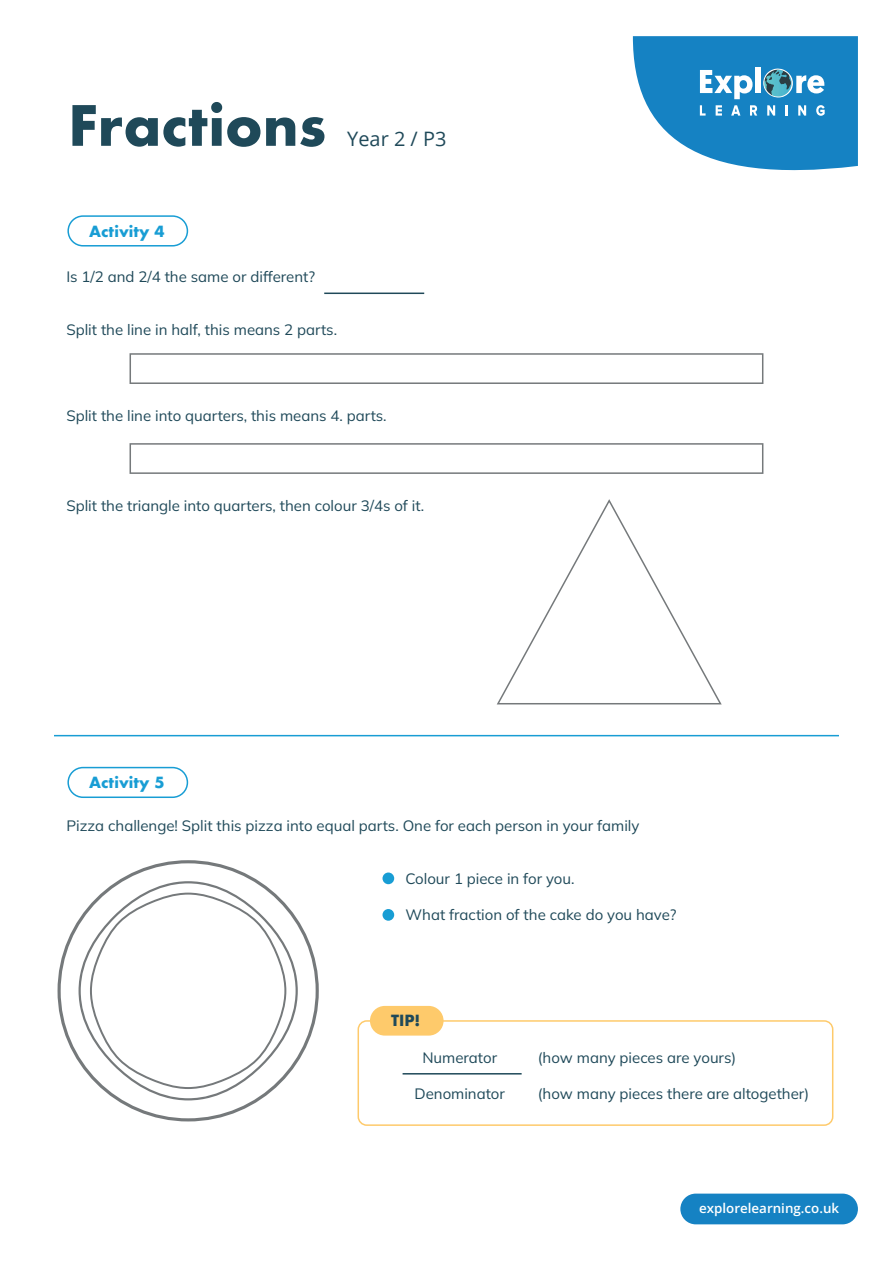
<style>
.page{position:relative;width:893px;height:1263px;background:#fff}
.page>*{position:absolute;margin:0;border:0;box-sizing:border-box;transform-origin:0 0}
.t1{font:700 54px "Futura";color:#1f4959}
.t2{font:19.95px "Open Sans";color:#1f4959}
.t3{font:200 15px "Mulish";color:#1f4959}
.t4{font:700 15px "Futura";color:#189dd4}
.t5{font:700 15px "Futura";color:#1f4959}
.t6{font:13.35px "Open Sans";color:#fff}
</style>
<div class="page">
<div style="left:680px;top:1193px;width:178px;height:31px;background:#1582c3;border-radius:15px"></div>
<svg style="left:633px;top:36px;width:225px;height:134px"></svg>
<div style="left:370px;top:1006px;width:74px;height:29px;background:#feca6b;border-radius:15px"></div>
<div style="left:67px;top:215px;width:121px;height:31px;border:2px solid #189dd4;border-radius:15px"></div>
<div style="left:67px;top:767px;width:121px;height:31px;border:2px solid #189dd4;border-radius:15px"></div>
<hr style="left:324px;top:293px;width:100px;height:1px;background:#1f4959">
<div style="left:130px;top:353px;width:633px;height:31px;border:2px solid #75797b"></div>
<div style="left:130px;top:443px;width:633px;height:31px;border:2px solid #75797b"></div>
<svg style="left:496px;top:499px;width:226px;height:206px"></svg>
<svg style="left:58px;top:860px;width:261px;height:261px"></svg>
<svg style="left:79px;top:881px;width:219px;height:219px"></svg>
<svg style="left:90px;top:893px;width:196px;height:196px"></svg>
<hr style="left:403px;top:1073px;width:119px;height:1px;background:#1f4959">
<hr style="left:54px;top:735px;width:785px;height:1px;background:#189dd4">
<div style="left:382px;top:872px;width:12px;height:12px;background:#189dd4;border-radius:50%"></div>
<div style="left:382px;top:909px;width:12px;height:12px;background:#189dd4;border-radius:50%"></div>
<div style="left:358px;top:1020px;width:475px;height:106px;border:2px solid #feca6b;border-radius:9px"></div>
<p class="t1" style="left:68px;top:86px;width:259px">Fractions</p>
<p class="t2" style="left:347px;top:125px;width:101px">Year 2 / P3</p>
<p class="t4" style="left:89px;top:220px;width:77px">Activity 4</p>
<p class="t3" style="left:66px;top:266px;width:250px">Is 1/2 and 2/4 the same or different?</p>
<p class="t3" style="left:66px;top:320px;width:272px">Split the line in half, this means 2 parts.</p>
<p class="t3" style="left:66px;top:406px;width:322px">Split the line into quarters, this means 4. parts.</p>
<p class="t3" style="left:66px;top:495px;width:359px">Split the triangle into quarters, then colour 3/4s of it.</p>
<p class="t4" style="left:89px;top:771px;width:77px">Activity 5</p>
<p class="t3" style="left:66px;top:815px;width:575px">Pizza challenge! Split this pizza into equal parts. One for each person in your family</p>
<p class="t3" style="left:406px;top:868px;width:171px">Colour 1 piece in for you.</p>
<p class="t3" style="left:406px;top:904px;width:272px">What fraction of the cake do you have?</p>
<p class="t5" style="left:391px;top:1010px;width:31px">TIP!</p>
<p class="t3" style="left:422px;top:1047px;width:76px">Numerator</p>
<p class="t3" style="left:414px;top:1083px;width:92px">Denominator</p>
<p class="t3" style="left:538px;top:1047px;width:200px">(how many pieces are yours)</p>
<p class="t3" style="left:538px;top:1083px;width:273px">(how many pieces there are altogether)</p>
<p class="t6" style="left:699px;top:1199px;width:141px">explorelearning.co.uk</p>
</div>
